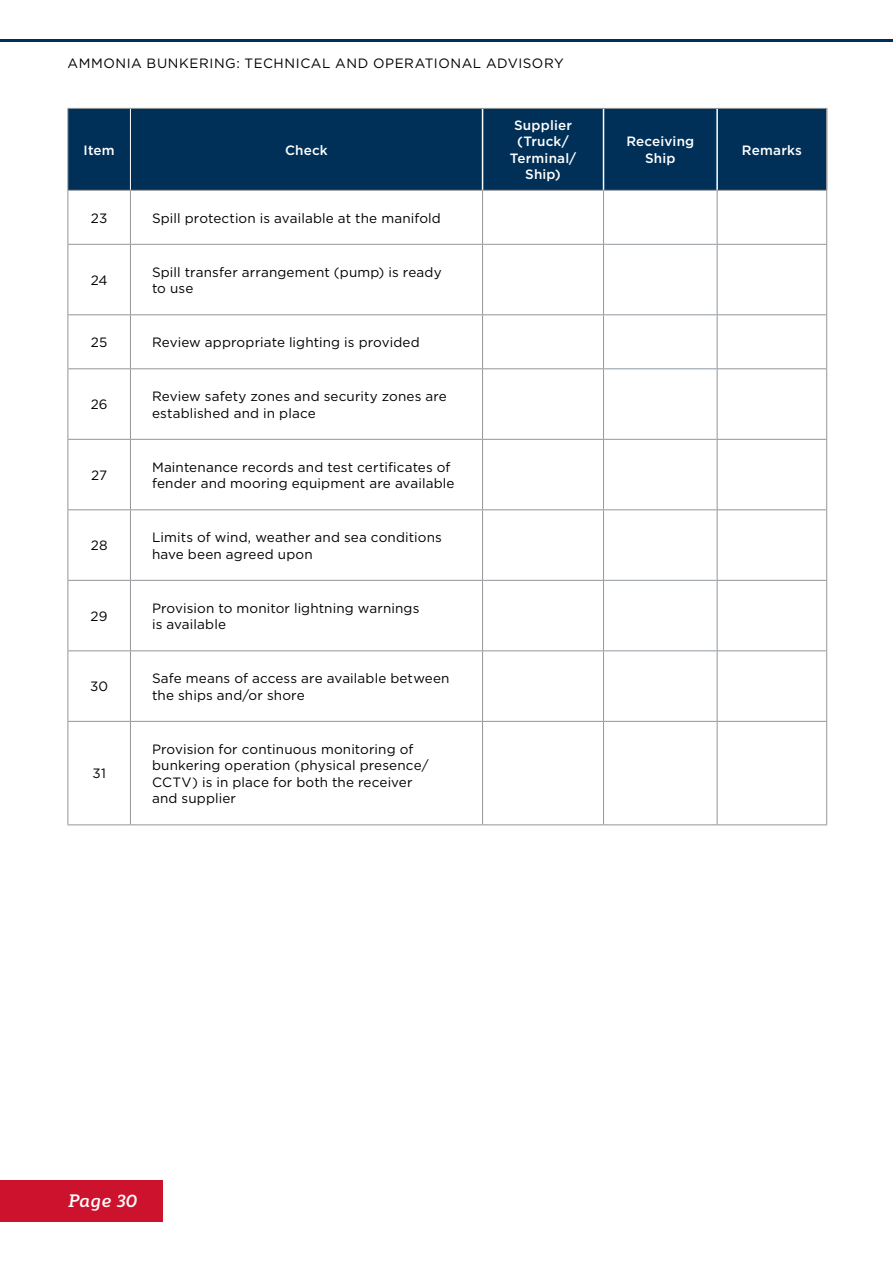
<style>
.page{position:relative;width:893px;height:1263px;background:#fff}
.page>*{position:absolute;margin:0;border:0;box-sizing:border-box;transform-origin:0 0}
.t1{font:italic 700 18px "Modum";color:#fff}
.t2{font:13.5px/16.5px "Gotham";letter-spacing:.01em;color:#000}
.t3{font:500 13.5px/16.5px "Gotham";letter-spacing:.01em;color:#fff;text-align:center}
.t4{font:13.5px "Gotham";letter-spacing:.04em;color:#000}
</style>
<div class="page">
<div style="left:69px;top:109px;width:757px;height:81px;background:#003057"></div>
<svg style="left:69px;top:190px;width:757px;height:634px"></svg>
<hr style="left:130px;top:109px;width:1px;height:81px;background:#fff">
<hr style="left:482px;top:109px;width:1px;height:81px;background:#fff">
<hr style="left:603px;top:109px;width:1px;height:81px;background:#fff">
<hr style="left:716px;top:109px;width:2px;height:81px;background:#fff">
<hr style="left:68px;top:190px;width:62px;height:1px;background:#939598">
<hr style="left:68px;top:191px;width:1px;height:53px;background:#939598">
<hr style="left:68px;top:244px;width:62px;height:1px;background:#939598">
<hr style="left:68px;top:245px;width:1px;height:69px;background:#939598">
<hr style="left:68px;top:314px;width:62px;height:1px;background:#939598">
<hr style="left:68px;top:315px;width:1px;height:53px;background:#939598">
<hr style="left:68px;top:368px;width:62px;height:1px;background:#939598">
<hr style="left:68px;top:369px;width:1px;height:70px;background:#939598">
<hr style="left:68px;top:439px;width:62px;height:1px;background:#939598">
<hr style="left:68px;top:440px;width:1px;height:69px;background:#939598">
<hr style="left:68px;top:509px;width:62px;height:1px;background:#939598">
<hr style="left:68px;top:510px;width:1px;height:70px;background:#939598">
<hr style="left:68px;top:580px;width:62px;height:1px;background:#939598">
<hr style="left:68px;top:581px;width:1px;height:69px;background:#939598">
<hr style="left:68px;top:650px;width:62px;height:1px;background:#939598">
<hr style="left:68px;top:651px;width:1px;height:70px;background:#939598">
<hr style="left:130px;top:190px;width:353px;height:1px;background:#939598">
<hr style="left:130px;top:191px;width:1px;height:53px;background:#939598">
<hr style="left:130px;top:244px;width:353px;height:1px;background:#939598">
<hr style="left:130px;top:245px;width:1px;height:69px;background:#939598">
<hr style="left:130px;top:314px;width:353px;height:1px;background:#939598">
<hr style="left:130px;top:315px;width:1px;height:53px;background:#939598">
<hr style="left:130px;top:368px;width:353px;height:1px;background:#939598">
<hr style="left:130px;top:369px;width:1px;height:70px;background:#939598">
<hr style="left:130px;top:439px;width:353px;height:1px;background:#939598">
<hr style="left:130px;top:440px;width:1px;height:69px;background:#939598">
<hr style="left:130px;top:509px;width:353px;height:1px;background:#939598">
<hr style="left:130px;top:510px;width:1px;height:70px;background:#939598">
<hr style="left:130px;top:580px;width:353px;height:1px;background:#939598">
<hr style="left:130px;top:581px;width:1px;height:69px;background:#939598">
<hr style="left:130px;top:650px;width:353px;height:1px;background:#939598">
<hr style="left:130px;top:651px;width:1px;height:70px;background:#939598">
<hr style="left:483px;top:190px;width:120px;height:1px;background:#939598">
<hr style="left:482px;top:191px;width:1px;height:53px;background:#939598">
<hr style="left:483px;top:244px;width:120px;height:1px;background:#939598">
<hr style="left:482px;top:245px;width:1px;height:69px;background:#939598">
<hr style="left:483px;top:314px;width:120px;height:1px;background:#939598">
<hr style="left:482px;top:315px;width:1px;height:53px;background:#939598">
<hr style="left:483px;top:368px;width:120px;height:1px;background:#939598">
<hr style="left:482px;top:369px;width:1px;height:70px;background:#939598">
<hr style="left:483px;top:439px;width:120px;height:1px;background:#939598">
<hr style="left:482px;top:440px;width:1px;height:69px;background:#939598">
<hr style="left:483px;top:509px;width:120px;height:1px;background:#939598">
<hr style="left:482px;top:510px;width:1px;height:70px;background:#939598">
<hr style="left:483px;top:580px;width:120px;height:1px;background:#939598">
<hr style="left:482px;top:581px;width:1px;height:69px;background:#939598">
<hr style="left:483px;top:650px;width:120px;height:1px;background:#939598">
<hr style="left:482px;top:651px;width:1px;height:70px;background:#939598">
<hr style="left:482px;top:722px;width:1px;height:102px;background:#939598">
<hr style="left:603px;top:190px;width:113px;height:1px;background:#9199a3">
<hr style="left:603px;top:191px;width:1px;height:53px;background:#9199a3">
<hr style="left:603px;top:244px;width:114px;height:1px;background:#9199a3">
<hr style="left:603px;top:245px;width:1px;height:69px;background:#9199a3">
<hr style="left:603px;top:314px;width:114px;height:1px;background:#9199a3">
<hr style="left:603px;top:315px;width:1px;height:53px;background:#9199a3">
<hr style="left:603px;top:368px;width:114px;height:1px;background:#9199a3">
<hr style="left:603px;top:369px;width:1px;height:70px;background:#9199a3">
<hr style="left:603px;top:439px;width:114px;height:1px;background:#9199a3">
<hr style="left:603px;top:440px;width:1px;height:69px;background:#9199a3">
<hr style="left:603px;top:509px;width:114px;height:1px;background:#9199a3">
<hr style="left:603px;top:510px;width:1px;height:70px;background:#9199a3">
<hr style="left:603px;top:580px;width:114px;height:1px;background:#9199a3">
<hr style="left:603px;top:581px;width:1px;height:69px;background:#9199a3">
<hr style="left:603px;top:650px;width:114px;height:1px;background:#9199a3">
<hr style="left:603px;top:651px;width:1px;height:70px;background:#9199a3">
<hr style="left:603px;top:722px;width:1px;height:102px;background:#9199a3">
<hr style="left:717px;top:190px;width:110px;height:1px;background:#939598">
<hr style="left:717px;top:191px;width:1px;height:53px;background:#939598">
<hr style="left:826px;top:191px;width:1px;height:53px;background:#939598">
<hr style="left:717px;top:244px;width:110px;height:1px;background:#939598">
<hr style="left:717px;top:245px;width:1px;height:69px;background:#939598">
<hr style="left:826px;top:245px;width:1px;height:69px;background:#939598">
<hr style="left:717px;top:314px;width:110px;height:1px;background:#939598">
<hr style="left:717px;top:315px;width:1px;height:53px;background:#939598">
<hr style="left:826px;top:315px;width:1px;height:53px;background:#939598">
<hr style="left:717px;top:368px;width:110px;height:1px;background:#939598">
<hr style="left:717px;top:369px;width:1px;height:70px;background:#939598">
<hr style="left:826px;top:369px;width:1px;height:70px;background:#939598">
<hr style="left:717px;top:439px;width:110px;height:1px;background:#939598">
<hr style="left:717px;top:440px;width:1px;height:69px;background:#939598">
<hr style="left:826px;top:440px;width:1px;height:69px;background:#939598">
<hr style="left:717px;top:509px;width:110px;height:1px;background:#939598">
<hr style="left:717px;top:510px;width:1px;height:70px;background:#939598">
<hr style="left:826px;top:510px;width:1px;height:70px;background:#939598">
<hr style="left:717px;top:580px;width:110px;height:1px;background:#939598">
<hr style="left:717px;top:581px;width:1px;height:69px;background:#939598">
<hr style="left:826px;top:581px;width:1px;height:69px;background:#939598">
<hr style="left:717px;top:650px;width:110px;height:1px;background:#939598">
<hr style="left:717px;top:651px;width:1px;height:70px;background:#939598">
<hr style="left:826px;top:651px;width:1px;height:70px;background:#939598">
<hr style="left:717px;top:722px;width:1px;height:102px;background:#939598">
<hr style="left:68px;top:721px;width:62px;height:1px;background:#939598">
<hr style="left:68px;top:722px;width:1px;height:102px;background:#939598">
<hr style="left:130px;top:721px;width:353px;height:1px;background:#939598">
<hr style="left:130px;top:722px;width:1px;height:102px;background:#939598">
<hr style="left:483px;top:721px;width:120px;height:1px;background:#939598">
<hr style="left:603px;top:721px;width:114px;height:1px;background:#939598">
<hr style="left:717px;top:721px;width:110px;height:1px;background:#939598">
<hr style="left:826px;top:722px;width:1px;height:102px;background:#939598">
<hr style="left:68px;top:108px;width:62px;height:1px;background:#939598">
<hr style="left:68px;top:109px;width:1px;height:81px;background:#939598">
<hr style="left:130px;top:108px;width:353px;height:1px;background:#939598">
<hr style="left:483px;top:108px;width:120px;height:1px;background:#939598">
<hr style="left:603px;top:108px;width:114px;height:1px;background:#939598">
<hr style="left:717px;top:108px;width:110px;height:1px;background:#939598">
<hr style="left:68px;top:824px;width:62px;height:1px;background:#939598">
<hr style="left:130px;top:824px;width:353px;height:1px;background:#939598">
<hr style="left:483px;top:824px;width:120px;height:1px;background:#939598">
<hr style="left:603px;top:824px;width:114px;height:1px;background:#939598">
<hr style="left:717px;top:824px;width:110px;height:1px;background:#939598">
<hr style="left:826px;top:109px;width:1px;height:81px;background:#939598">
<hr style="left:0;top:39px;width:893px;height:3px;background:#003057">
<div style="left:0;top:1180px;width:163px;height:41px;background:#cd122d"></div>
<p class="t4" style="left:68px;top:54px;width:498px">AMMONIA BUNKERING: TECHNICAL AND OPERATIONAL ADVISORY</p>
<p class="t3" style="left:84px;top:142px;width:33px">Item</p>
<p class="t3" style="left:285px;top:142px;width:44px">Check</p>
<p class="t2" style="left:91px;top:209px;width:18px">23</p>
<p class="t2" style="left:152px;top:209px;width:290px">Spill protection is available at the manifold</p>
<p class="t2" style="left:91px;top:272px;width:18px">24</p>
<p class="t2" style="left:152px;top:263px;width:291px">Spill transfer arrangement (pump) is ready to use</p>
<p class="t2" style="left:91px;top:334px;width:18px">25</p>
<p class="t2" style="left:152px;top:334px;width:269px">Review appropriate lighting is provided</p>
<p class="t2" style="left:91px;top:396px;width:18px">26</p>
<p class="t2" style="left:152px;top:388px;width:296px">Review safety zones and security zones are established and in place</p>
<p class="t2" style="left:91px;top:467px;width:18px">27</p>
<p class="t2" style="left:152px;top:458px;width:304px">Maintenance records and test certificates of fender and mooring equipment are available</p>
<p class="t2" style="left:91px;top:537px;width:18px">28</p>
<p class="t2" style="left:152px;top:529px;width:291px">Limits of wind, weather and sea conditions have been agreed upon</p>
<p class="t2" style="left:91px;top:608px;width:19px">29</p>
<p class="t2" style="left:152px;top:599px;width:269px">Provision to monitor lightning warnings is available</p>
<p class="t2" style="left:90px;top:678px;width:20px">30</p>
<p class="t2" style="left:152px;top:670px;width:299px">Safe means of access are available between the ships and/or shore</p>
<p class="t2" style="left:92px;top:765px;width:15px">31</p>
<p class="t2" style="left:152px;top:740px;width:278px">Provision for continuous monitoring of bunkering operation (physical presence/ CCTV) is in place for both the receiver and supplier</p>
<p class="t3" style="left:510px;top:117px;width:68px">Supplier (Truck/<br>Terminal/<br>Ship)</p>
<p class="t3" style="left:626px;top:133px;width:69px">Receiving<br>Ship</p>
<p class="t3" style="left:742px;top:142px;width:61px">Remarks</p>
<h1 class="t1" style="left:68px;top:1187px;width:71px">Page 30</h1>
</div>
